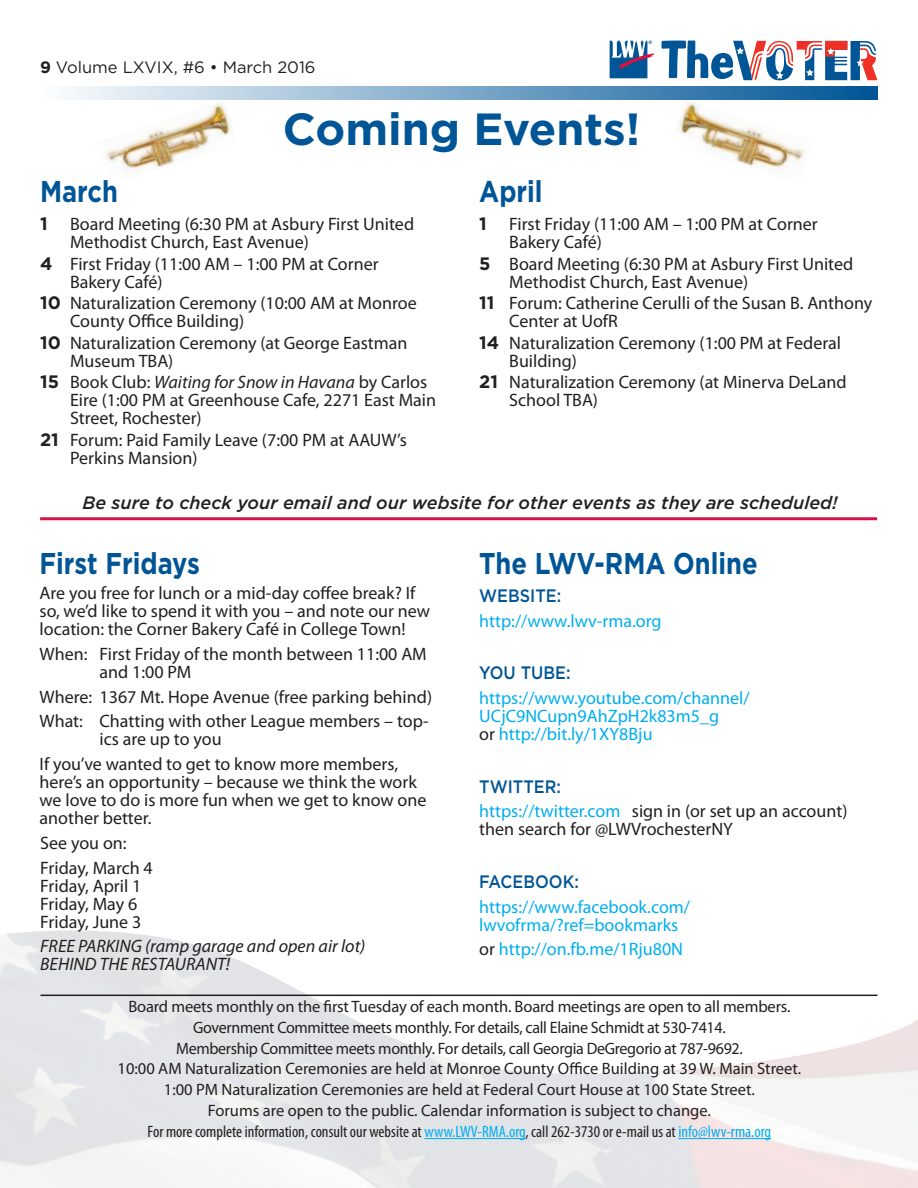
<style>
.page{position:relative;width:918px;height:1188px;background:#fff}
.page>*{position:absolute;margin:0;border:0;box-sizing:border-box;transform-origin:0 0}
.t1{font:700 45px "Gotham";color:#005596}
.t2{font:700 30px "Gotham";color:#005596;scale:.85 1}
.t3{font:18px/18px "Myriad Pro";color:#231f20}
.t4{font:18px/18px "Myriad Pro";color:#00aeef}
.t5{font:italic 500 18px "Gotham";color:#231f20}
.t6{font:italic 18px/18px "Myriad Pro";color:#231f20}
.t7{font:500 18px "Gotham";color:#005596;scale:.9 1}
.t8{font:16.5px/20.9px "Myriad Pro";letter-spacing:-.01em;color:#231f20;text-align:center}
.t9{font:16.5px "Gotham";color:#231f20}
.s1{font-weight:700}
.s2{font-family:"Gotham";font-weight:700}
.s3{font-style:italic}
.s4{color:#231f20}
.s5{color:#00aeef}
.s6{font-stretch:condensed}
.s7{font-stretch:condensed;color:#00aeef}
</style>
<div class="page">
<svg style="left:71px;top:87px;width:807px;height:13px;background:#79a6c8"></svg>
<svg style="left:662px;top:40px;width:216px;height:40px"></svg>
<svg style="left:610px;top:40px;width:44px;height:38px"></svg>
<img style="left:676px;top:100px;width:129px;height:68px">
<img style="left:105px;top:101px;width:127px;height:68px">
<hr style="left:424px;top:1138px;width:101px;height:1px;background:#00aeef">
<hr style="left:678px;top:1138px;width:93px;height:1px;background:#00aeef">
<hr style="left:40px;top:995px;width:838px;height:1px;background:#231f20">
<hr style="left:40px;top:517px;width:837px;height:3px;background:#d31245">
<p class="t9" style="left:40px;top:56px;width:277px"><span class="s1">9</span> Volume LXVIX, #6 • March 2016</p>
<h1 class="t1" style="left:283px;top:100px;width:359px">Coming Events!</h1>
<h2 class="t2" style="left:40px;top:171px;width:93px">March</h2>
<p class="t3" style="left:70px;top:215px;width:346px;text-indent:-30px"><span class="s2">1</span> Board Meeting (6:30 PM at Asbury First United<br>Methodist Church, East Avenue)</p>
<p class="t3" style="left:70px;top:254px;width:310px;text-indent:-30px"><span class="s2">4</span> First Friday (11:00 AM – 1:00 PM at Corner<br>Bakery Café)</p>
<p class="t3" style="left:70px;top:294px;width:348px;text-indent:-30px"><span class="s2">10</span> Naturalization Ceremony (10:00 AM at Monroe<br>County Office Building)</p>
<p class="t3" style="left:70px;top:334px;width:339px;text-indent:-30px"><span class="s2">10</span> Naturalization Ceremony (at George Eastman<br>Museum TBA)</p>
<p class="t3" style="left:70px;top:373px;width:368px;text-indent:-30px"><span class="s2">15</span> Book Club: <span class="s3">Waiting for Snow in Havana</span> by Carlos<br>Eire (1:00 PM at Greenhouse Cafe, 2271 East Main<br>Street, Rochester)</p>
<p class="t3" style="left:70px;top:431px;width:338px;text-indent:-30px"><span class="s2">21</span> Forum: Paid Family Leave (7:00 PM at AAUW’s<br>Perkins Mansion)</p>
<p class="t5" style="left:82px;top:491px;width:757px">Be sure to check your email and our website for other events as they are scheduled!</p>
<h2 class="t2" style="left:479px;top:171px;width:76px">April</h2>
<p class="t3" style="left:509px;top:215px;width:310px;text-indent:-30px"><span class="s2">1</span> First Friday (11:00 AM – 1:00 PM at Corner<br>Bakery Café)</p>
<p class="t3" style="left:509px;top:254px;width:346px;text-indent:-30px"><span class="s2">5</span> Board Meeting (6:30 PM at Asbury First United<br>Methodist Church, East Avenue)</p>
<p class="t3" style="left:509px;top:294px;width:365px;text-indent:-30px"><span class="s2">11</span> Forum: Catherine Cerulli of the Susan B. Anthony<br>Center at UofR</p>
<p class="t3" style="left:509px;top:334px;width:333px;text-indent:-30px"><span class="s2">14</span> Naturalization Ceremony (1:00 PM at Federal<br>Building)</p>
<p class="t3" style="left:509px;top:373px;width:339px;text-indent:-30px"><span class="s2">21</span> Naturalization Ceremony (at Minerva DeLand<br>School TBA)</p>
<h2 class="t2" style="left:40px;top:544px;width:190px">First Fridays</h2>
<p class="t3" style="left:40px;top:584px;width:392px">Are you free for lunch or a mid-day coffee break? If so, we’d like to spend it with you – and note our new location: the Corner Bakery Café in College Town!</p>
<p class="t3" style="left:100px;top:644px;width:329px;text-indent:-60px">When: First Friday of the month between 11:00 AM and 1:00 PM</p>
<p class="t3" style="left:40px;top:684px;width:394px;line-height:24.8px">Where: 1367 Mt. Hope Avenue (free parking behind)<br>What: Chatting with other League members – top-</p>
<p class="t3" style="left:40px;top:727px;width:360px;line-height:24.8px;text-indent:60px">ics are up to you<br>If you’ve wanted to get to know more members,</p>
<p class="t3" style="left:40px;top:773px;width:388px">here’s an opportunity – because we think the work we love to do is more fun when we get to know one another better.</p>
<p class="t3" style="left:40px;top:830px;width:114px;line-height:24.8px">See you on:<br>Friday, March 4</p>
<p class="t3" style="left:40px;top:876px;width:103px">Friday, April 1<br>Friday, May 6<br>Friday, June 3</p>
<p class="t6" style="left:40px;top:937px;width:327px">FREE PARKING (ramp garage and open air lot)<br>BEHIND THE RESTAURANT!</p>
<h2 class="t2" style="left:479px;top:544px;width:329px">The LWV-RMA Online</h2>
<p class="t7" style="left:479px;top:584px;width:93px">WEBSITE:</p>
<p class="t4" style="left:479px;top:611px;width:184px">http://www.lwv-rma.org</p>
<p class="t7" style="left:479px;top:661px;width:103px">YOU TUBE:</p>
<p class="t4" style="left:479px;top:689px;width:272px">https://www.youtube.com/channel/<br>UCjC9NCupn9AhZpH2k83m5_g<br><span class="s4">or</span> http://bit.ly/1XY8Bju</p>
<p class="t7" style="left:479px;top:774px;width:13px">TWI</p>
<p class="t7" style="left:513px;top:774px;width:55px">TTER:</p>
<p class="t3" style="left:479px;top:802px;width:370px"><span class="s5">https://twitter.com</span> sign in (or set up an account) then search for @LWVrochesterNY</p>
<p class="t7" style="left:479px;top:870px;width:112px">FACEBOO K:</p>
<p class="t4" style="left:479px;top:897px;width:212px">https://www.facebook.com/ lwvofrma/?ref=bookmarks</p>
<p class="t4" style="left:479px;top:940px;width:205px"><span class="s4">or</span> http://on.fb.me/1Rju80N</p>
<p class="t8" style="left:118px;top:996px;width:685px">Board meets monthly on the first Tuesday of each month. Board meetings are open to all members.<br>Government Committee meets monthly. For details, call Elaine Schmidt at 530-7414.<br>Membership Committee meets monthly. For details, call Georgia DeGregorio at 787-9692.<br>10:00 AM Naturalization Ceremonies are held at Monroe County Office Building at 39 W. Main Street.<br>1:00 PM Naturalization Ceremonies are held at Federal Court House at 100 State Street.<br>Forums are open to the public. Calendar information is subject to change.<br><span class="s6">For more complete information, consult our website at</span> <span class="s7">www.LWV-RMA.org</span><span class="s6">, call 262-3730 or e-mail us at</span> <span class="s7">info@lwv-rma.org</span></p>
</div>
